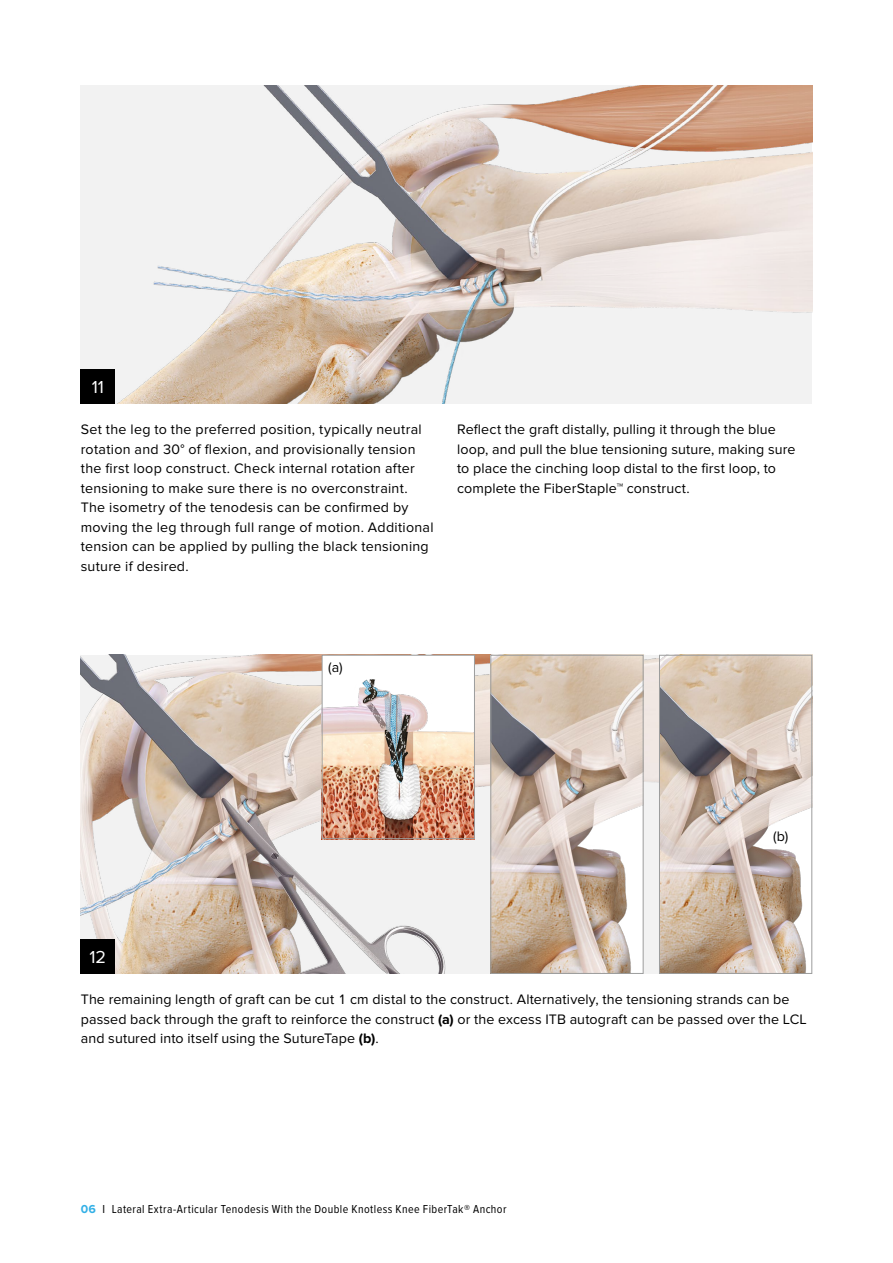
<style>
.page{position:relative;width:893px;height:1263px;background:#fff}
.page>*{position:absolute;margin:0;border:0;box-sizing:border-box;transform-origin:0 0}
.t1{font:18px "Proxima Nova";color:#fff}
.t2{font:14.25px/19.5px "Proxima Nova";letter-spacing:.015em;color:#000}
.t3{font:12px "Proxima Nova Cond";letter-spacing:.035em;color:#000}
.s1{font-weight:700}
.s2{font-family:"Proxima Nova";font-weight:700;color:#33b0e6}
</style>
<div class="page">
<img style="left:81px;top:655px;width:578px;height:319px">
<div style="left:81px;top:940px;width:34px;height:34px;background:#000"></div>
<img style="left:81px;top:85px;width:731px;height:319px">
<div style="left:81px;top:370px;width:34px;height:34px;background:#000"></div>
<img style="left:492px;top:657px;width:149px;height:315px">
<div style="left:490px;top:655px;width:153px;height:319px;border:1px solid #9c9d9d"></div>
<svg style="left:661px;top:657px;width:149px;height:315px;background:#cab9ad"></svg>
<div style="left:659px;top:655px;width:153px;height:319px;border:1px solid #9c9d9d"></div>
<img style="left:324px;top:657px;width:149px;height:180px">
<div style="left:322px;top:655px;width:153px;height:184px;border:1px solid #9c9d9d"></div>
<p class="t1" style="left:92px;top:377px;width:14px">11</p>
<p class="t2" style="left:81px;top:420px;width:354px">Set the leg to the preferred position, typically neutral rotation and 30° of flexion, and provisionally tension the first loop construct. Check internal rotation after tensioning to make sure there is no overconstraint.<br>The isometry of the tenodesis can be confirmed by moving the leg through full range of motion. Additional tension can be applied by pulling the black tensioning suture if desired.</p>
<p class="t2" style="left:457px;top:420px;width:340px">Reflect the graft distally, pulling it through the blue loop, and pull the blue tensioning suture, making sure to place the cinching loop distal to the first loop, to complete the FiberStaple™ construct.</p>
<p class="t1" style="left:90px;top:946px;width:18px">12</p>
<p class="t2" style="left:328px;top:658px;width:16px">(a)</p>
<p class="t2" style="left:773px;top:826px;width:17px">(b)</p>
<p class="t2" style="left:81px;top:990px;width:728px">The remaining length of graft can be cut 1 cm distal to the construct. Alternatively, the tensioning strands can be passed back through the graft to reinforce the construct <span class="s1">(a)</span> or the excess ITB autograft can be passed over the LCL and sutured into itself using the SutureTape <span class="s1">(b)</span>.</p>
<p class="t3" style="left:81px;top:1202px;width:427px"><span class="s2">06</span> I Lateral Extra-Articular Tenodesis With the Double Knotless Knee FiberTak® Anchor</p>
</div>
